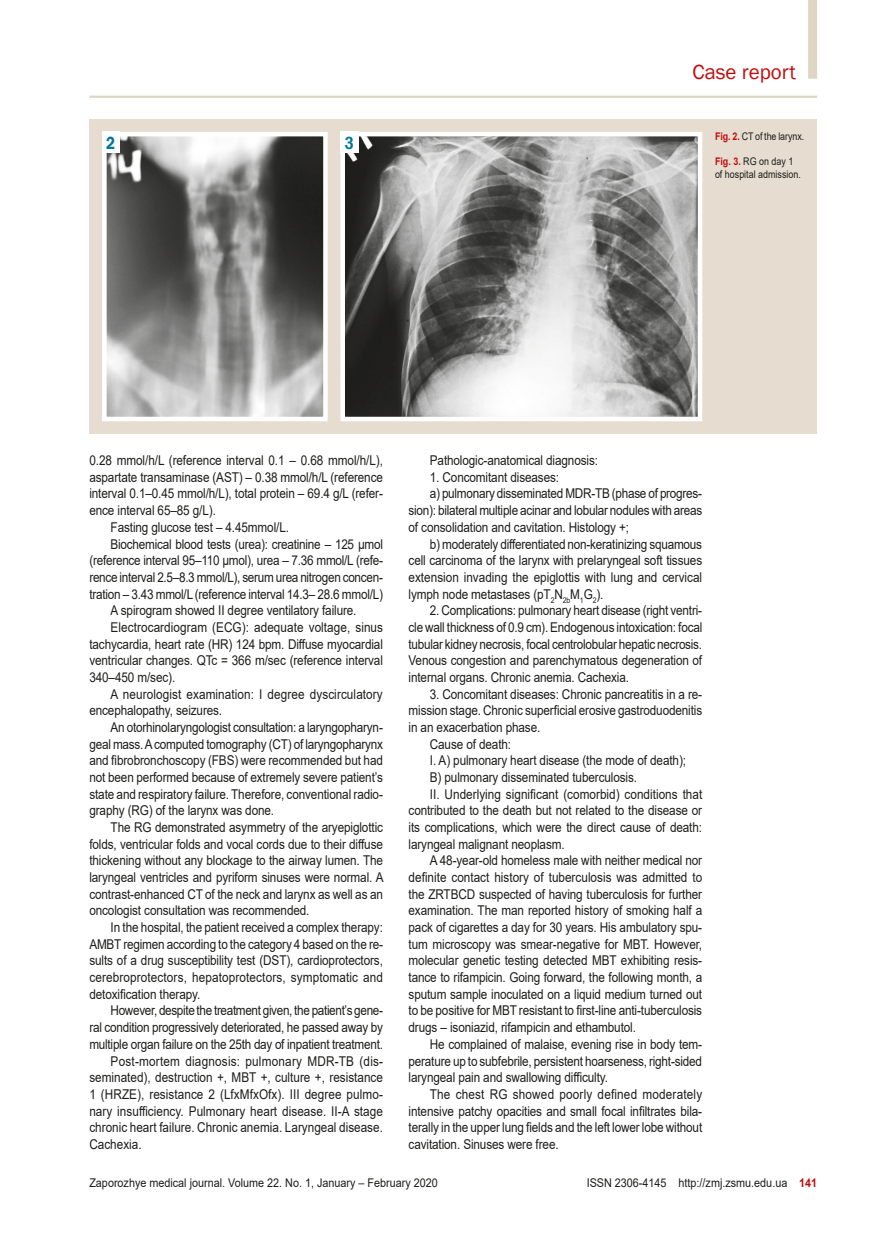
<style>
.page{position:relative;width:881px;height:1234px;background:#fff}
.page>*{position:absolute;margin:0;border:0;box-sizing:border-box;transform-origin:0 0}
.t1{font:21px "Franklin Gothic";color:#c00e0e}
.резюме_назв{font:600 18px "Franklin Gothic";color:#007796;scale:.85 1}
.tecst{font:13.5px/16.6px "Arial";letter-spacing:-.01em;color:#1d1d1b;text-align:justify;scale:.87 1}
.tecst-2{font:13.5px/16.6px "Arial";letter-spacing:.01em;color:#1d1d1b;scale:.87 1}
.t2{font:12px "Arial";color:#1d1d1b;scale:.9 1}
.примечание{font:10.5px/12.6px "Arial";color:#1d1d1b;scale:.85 1}
.s1{font-weight:700;color:#c00e0e}
</style>
<div class="page">
<hr style="left:89px;top:96px;width:727px;height:2px;background:#dfd5c5">
<div style="left:89px;top:119px;width:727px;height:315px;background:#e6ddd0"></div>
<svg style="left:102px;top:131px;width:226px;height:291px;background:#8c8c8c"></svg>
<svg style="left:340px;top:131px;width:363px;height:291px;background:#969695"></svg>
<div style="left:102px;top:132px;width:18px;height:21px;background:#fff"></div>
<div style="left:340px;top:132px;width:19px;height:21px;background:#fff"></div>
<div style="left:807px;top:0;width:9px;height:79px;background:#dfd5c5"></div>
<p class="резюме_назв" style="left:106px;top:132px;width:12px">2</p>
<p class="резюме_назв" style="left:344px;top:132px;width:12px">3</p>
<h1 class="t1" style="left:692px;top:59px;width:105px">Case report</h1>
<p class="примечание" style="left:714px;top:129px;width:107px"><span class="s1">Fig. 2.</span> CT of the larynx.</p>
<p class="примечание" style="left:714px;top:155px;width:102px"><span class="s1">Fig. 3.</span> RG on day 1 of hospital admission.</p>
<p class="tecst" style="left:89px;top:452px;width:339px">0.28 mmol/h/L (reference interval 0.1 – 0.68 mmol/h/L), aspartate transaminase (AST) – 0.38 mmol/h/L (reference interval 0.1–0.45 mmol/h/L), total protein – 69.4 g/L (refer&shy;ence interval 65–85 g/L).</p>
<p class="tecst" style="left:111px;top:518px;width:206px">Fasting glucose test – 4.45mmol/L.</p>
<p class="tecst" style="left:89px;top:535px;width:339px;text-indent:21px">Biochemical blood tests (urea): creatinine – 125 µmol (reference interval 95–110 µmol), urea – 7.36 mmol/L (refe&shy;rence interval 2.5–8.3 mmol/L), serum urea nitrogen concen&shy;tration – 3.43 mmol/L (reference interval 14.3– 28.6 mmol/L)</p>
<p class="tecst" style="left:111px;top:602px;width:284px">A spirogram showed II degree ventilatory failure.</p>
<p class="tecst" style="left:89px;top:618px;width:339px;text-indent:21px">Electrocardiogram (ECG): adequate voltage, sinus tachycardia, heart rate (HR) 124 bpm. Diffuse myocardial ventricular changes. QTc = 366 m/sec (reference interval 340–450 m/sec).</p>
<p class="tecst-2" style="left:89px;top:685px;width:338px;text-indent:21px">A neurologist examination: I degree dyscirculatory encephalopathy, seizures.</p>
<p class="tecst" style="left:89px;top:718px;width:339px;text-indent:21px">An otorhinolaryngologist consultation: a laryngopharyn&shy;geal mass. A computed tomography (CT) of laryngopharynx and fibrobronchoscopy (FBS) were recommended but had not been performed because of extremely severe patient’s state and respiratory failure. Therefore, conventional radio&shy;graphy (RG) of the larynx was done.</p>
<p class="tecst" style="left:89px;top:818px;width:339px;text-indent:21px">The RG demonstrated asymmetry of the aryepiglottic folds, ventricular folds and vocal cords due to their diffuse thickening without any blockage to the airway lumen. The laryngeal ventricles and pyriform sinuses were normal. A contrast-enhanced CT of the neck and larynx as well as an oncologist consultation was recommended.</p>
<p class="tecst" style="left:89px;top:918px;width:339px;text-indent:21px">In the hospital, the patient received a complex therapy:<br>AMBT regimen according to the category 4 based on the re&shy;sults of a drug susceptibility test (DST), cardioprotectors, cerebroprotectors, hepatoprotectors, symptomatic and detoxification therapy.</p>
<p class="tecst" style="left:89px;top:1002px;width:339px;text-indent:21px">However, despite the treatment given, the patient’s gene&shy;ral condition progressively deteriorated, he passed away by multiple organ failure on the 25th day of inpatient treatment.</p>
<p class="tecst" style="left:89px;top:1052px;width:339px;text-indent:21px">Post-mortem diagnosis: pulmonary MDR-TB (dis&shy;seminated), destruction +, MBT +, culture +, resistance 1 (HRZE), resistance 2 (LfxMfxOfx). III degree pulmo&shy;nary insufficiency. Pulmonary heart disease. II-A stage chronic heart failure. Chronic anemia. Laryngeal disease.<br>Cachexia.</p>
<p class="tecst" style="left:429px;top:452px;width:195px">Pathologic-anatomical diagnosis:</p>
<p class="tecst" style="left:429px;top:468px;width:150px">1. Concomitant diseases:</p>
<p class="tecst" style="left:408px;top:485px;width:339px;text-indent:21px">a) pulmonary disseminated MDR-TB (phase of progres&shy;sion): bilateral multiple acinar and lobular nodules with areas of consolidation and cavitation. Histology +;</p>
<p class="tecst" style="left:408px;top:535px;width:339px;text-indent:21px">b) moderately differentiated non-keratinizing squamous cell carcinoma of the larynx with prelaryngeal soft tissues extension invading the epiglottis with lung and cervical lymph node metastases (pT<sub>2</sub>N<sub>2b</sub>M<sub>1</sub>G<sub>2</sub>).</p>
<p class="tecst" style="left:408px;top:602px;width:339px;text-indent:21px">2. Complications: pulmonary heart disease (right ventri&shy;cle wall thickness of 0.9 cm). Endogenous intoxication: focal tubular kidney necrosis, focal centrolobular hepatic necrosis.<br>Venous congestion and parenchymatous degeneration of internal organs. Chronic anemia. Cachexia.</p>
<p class="tecst" style="left:408px;top:685px;width:339px;text-indent:21px">3. Concomitant diseases: Chronic pancreatitis in a re&shy;mission stage. Chronic superficial erosive gastroduodenitis in an exacerbation phase.</p>
<p class="tecst" style="left:429px;top:735px;width:95px">Cause of death:</p>
<p class="tecst" style="left:429px;top:752px;width:296px">I. A) pulmonary heart disease (the mode of death);</p>
<p class="tecst" style="left:429px;top:768px;width:239px">B) pulmonary disseminated tuberculosis.</p>
<p class="tecst" style="left:408px;top:785px;width:339px;text-indent:21px">II. Underlying significant (comorbid) conditions that contributed to the death but not related to the disease or its complications, which were the direct cause of death: laryngeal malignant neoplasm.</p>
<p class="tecst" style="left:408px;top:852px;width:339px;text-indent:21px">A 48-year-old homeless male with neither medical nor definite contact history of tuberculosis was admitted to the ZRTBCD suspected of having tuberculosis for further examination. The man reported history of smoking half a pack of cigarettes a day for 30 years. His ambulatory spu&shy;tum microscopy was smear-negative for MBT. However, molecular genetic testing detected MBT exhibiting resis&shy;tance to rifampicin. Going forward, the following month, a sputum sample inoculated on a liquid medium turned out to be positive for MBT resistant to first-line anti-tuberculosis drugs – isoniazid, rifampicin and ethambutol.</p>
<p class="tecst" style="left:408px;top:1035px;width:339px;text-indent:21px">He complained of malaise, evening rise in body tem&shy;perature up to subfebrile, persistent hoarseness, right-sided laryngeal pain and swallowing difficulty.</p>
<p class="tecst" style="left:408px;top:1085px;width:339px;text-indent:21px">The chest RG showed poorly defined moderately intensive patchy opacities and small focal infiltrates bila&shy;terally in the upper lung fields and the left lower lobe without cavitation. Sinuses were free.</p>
<p class="t2" style="left:89px;top:1174px;width:388px">Zaporozhye medical journal. Volume 22. No. 1, January – February 2020</p>
<p class="t2" style="left:586px;top:1174px;width:257px">ISSN 2306-4145 http://zmj.zsmu.edu.ua <span class="s1">141</span></p>
</div>
